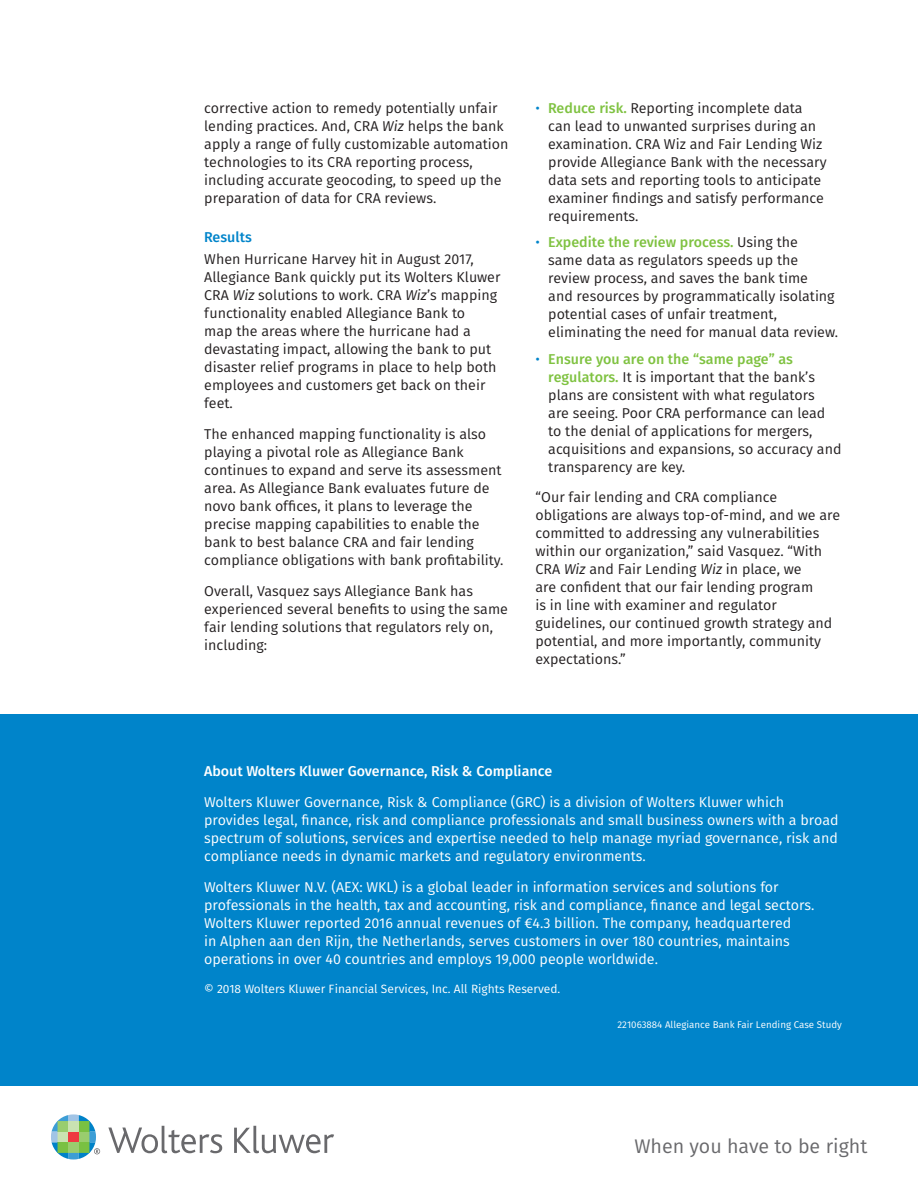
<style>
.page{position:relative;width:918px;height:1188px;background:#fff}
.page>*{position:absolute;margin:0;border:0;box-sizing:border-box;transform-origin:0 0}
.t1{font:19.65px "Fira Sans";color:#69696c}
.Text{font:14.25px/18px "Fira Sans";color:#231f20}
.Text-2{font:14.25px/18px "Fira Sans";color:#fff}
.Text-3{font:500 14.25px "Fira Sans";color:#fff}
.Subhead{font:500 14.25px "Fira Sans";color:#0084ca}
.Copyright{font:12px "Fira Sans";color:#fff}
.Product_Number{font:9.75px "Fira Sans";color:#fff}
.s1{font-style:italic}
.s2{color:#0084ca}
.s3{font-weight:500;color:#7fc241}
</style>
<div class="page">
<div style="left:0;top:714px;width:918px;height:372px;background:#0084ca"></div>
<svg style="left:108px;top:1126px;width:114px;height:27px"></svg>
<svg style="left:234px;top:1126px;width:100px;height:27px"></svg>
<svg style="left:51px;top:1114px;width:49px;height:46px"></svg>
<p class="Text" style="left:204px;top:99px;width:306px">corrective action to remedy potentially unfair lending practices. And, CRA <span class="s1">Wiz</span> helps the bank apply a range of fully customizable automation technologies to its CRA reporting process, including accurate geocoding, to speed up the preparation of data for CRA reviews.</p>
<p class="Subhead" style="left:204px;top:227px;width:49px">Results</p>
<p class="Text" style="left:204px;top:250px;width:298px">When Hurricane Harvey hit in August 2017, Allegiance Bank quickly put its Wolters Kluwer CRA <span class="s1">Wiz</span> solutions to work. CRA <span class="s1">Wiz</span>’s mapping functionality enabled Allegiance Bank to<br>map the areas where the hurricane had a devastating impact, allowing the bank to put disaster relief programs in place to help both employees and customers get back on their feet.</p>
<p class="Text" style="left:204px;top:425px;width:301px">The enhanced mapping functionality is also playing a pivotal role as Allegiance Bank continues to expand and serve its assessment area. As Allegiance Bank evaluates future de novo bank offices, it plans to leverage the precise mapping capabilities to enable the bank to best balance CRA and fair lending compliance obligations with bank profitability.</p>
<p class="Text" style="left:204px;top:582px;width:305px">Overall, Vasquez says Allegiance Bank has experienced several benefits to using the same fair lending solutions that regulators rely on, including:</p>
<p class="Text" style="left:548px;top:99px;width:280px;text-indent:-13px"><span class="s2">•</span> <span class="s3">Reduce risk.</span> Reporting incomplete data can lead to unwanted surprises during an examination. CRA Wiz and Fair Lending Wiz provide Allegiance Bank with the necessary data sets and reporting tools to anticipate examiner findings and satisfy performance requirements.</p>
<p class="Text" style="left:548px;top:233px;width:292px;text-indent:-13px"><span class="s2">•</span> <span class="s3">Expedite the review process.</span> Using the<br>same data as regulators speeds up the review process, and saves the bank time<br>and resources by programmatically isolating potential cases of unfair treatment, eliminating the need for manual data review.</p>
<p class="Text" style="left:548px;top:350px;width:295px;text-indent:-13px"><span class="s2">•</span> <span class="s3">Ensure you are on the “same page” as regulators.</span> It is important that the bank’s plans are consistent with what regulators<br>are seeing. Poor CRA performance can lead to the denial of applications for mergers, acquisitions and expansions, so accuracy and transparency are key.</p>
<p class="Text" style="left:536px;top:489px;width:306px">“Our fair lending and CRA compliance obligations are always top-of-mind, and we are committed to addressing any vulnerabilities within our organization,” said Vasquez. “With CRA <span class="s1">Wiz</span> and Fair Lending <span class="s1">Wiz</span> in place, we<br>are confident that our fair lending program<br>is in line with examiner and regulator guidelines, our continued growth strategy and potential, and more importantly, community expectations.”</p>
<p class="Text-3" style="left:204px;top:761px;width:350px">About Wolters Kluwer Governance, Risk &amp; Compliance</p>
<p class="Text-2" style="left:204px;top:793px;width:636px">Wolters Kluwer Governance, Risk &amp; Compliance (GRC) is a division of Wolters Kluwer which provides legal, finance, risk and compliance professionals and small business owners with a broad spectrum of solutions, services and expertise needed to help manage myriad governance, risk and compliance needs in dynamic markets and regulatory environments.</p>
<p class="Text-2" style="left:204px;top:878px;width:612px">Wolters Kluwer N.V. (AEX: WKL) is a global leader in information services and solutions for professionals in the health, tax and accounting, risk and compliance, finance and legal sectors.<br>Wolters Kluwer reported 2016 annual revenues of €4.3 billion. The company, headquartered<br>in Alphen aan den Rijn, the Netherlands, serves customers in over 180 countries, maintains operations in over 40 countries and employs 19,000 people worldwide.</p>
<p class="Copyright" style="left:204px;top:980px;width:358px">© 2018 Wolters Kluwer Financial Services, Inc. All Rights Reserved.</p>
<p class="Product_Number" style="left:618px;top:1018px;width:226px">221063884 Allegiance Bank Fair Lending Case Study</p>
<h1 class="t1" style="left:634px;top:1132px;width:235px">When you have to be right</h1>
</div>
